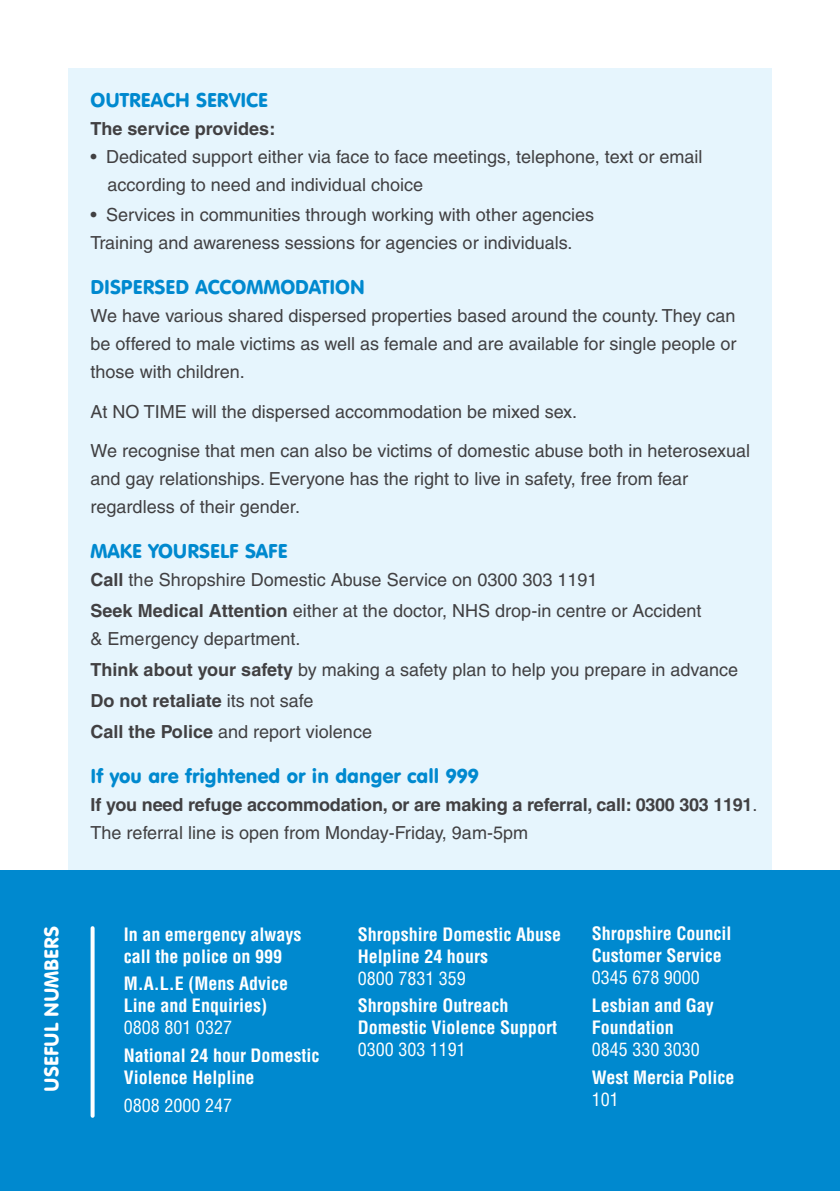
<style>
.page{position:relative;width:840px;height:1191px;background:#fff}
.page>*{position:absolute;margin:0;border:0;box-sizing:border-box;transform-origin:0 0}
.t1{font:19.6px "VAG Rounded BT";color:#0089cf}
.t2{font:19.6px "VAG Rounded BT";color:#fff}
.t3{font:18px/28px "Helvetica LT";color:#414042}
.t4{font:700 condensed 18px/22px "Helvetica LT";color:#fff}
.t5{font:700 18px/28px "Helvetica LT";letter-spacing:-.01em;color:#414042}
.t6{font:condensed 18px "Helvetica LT";color:#fff}
.s1{font-weight:700}
.s2{font-weight:400}
</style>
<div class="page">
<div style="left:68px;top:68px;width:703px;height:901px;background:#e6f5fd"></div>
<div style="left:0;top:870px;width:839px;height:321px;background:#0089cf"></div>
<svg style="left:90px;top:928px;width:4px;height:187px"></svg>
<p class="t1" style="left:90px;top:87px;width:13px">OUTREAC</p>
<p class="t1" style="left:175px;top:87px;width:75px">H SERVICE</p>
<p class="t5" style="left:90px;top:114px;width:186px">The service provides:</p>
<p class="t3" style="left:108px;top:142px;width:596px;text-indent:-17px">• Dedicated support either via face to face meetings, telephone, text or email according to need and individual choice</p>
<p class="t3" style="left:90px;top:201px;width:505px">• Services in communities through working with other agencies<br>Training and awareness sessions for agencies or individuals.</p>
<p class="t1" style="left:90px;top:275px;width:275px">Dispersed Accommodation</p>
<p class="t3" style="left:90px;top:302px;width:647px;text-align:justify">We have various shared dispersed properties based around the county. They can be offered to male victims as well as female and are available for single people or those with children.</p>
<p class="t3" style="left:90px;top:392px;width:660px;line-height:39.4px">At NO TIME will the dispersed accommodation be mixed sex.<br>We recognise that men can also be victims of domestic abuse both in heterosexual</p>
<p class="t3" style="left:90px;top:465px;width:599px">and gay relationships. Everyone has the right to live in safety, free from fear regardless of their gender.</p>
<p class="t1" style="left:90px;top:539px;width:82px">MAKE YOUR</p>
<p class="t1" style="left:199px;top:539px;width:21px">SELF</p>
<p class="t1" style="left:245px;top:539px;width:23px">SAFE</p>
<p class="t3" style="left:90px;top:564px;width:612px;line-height:30.8px"><span class="s1">Call</span> the Shropshire Domestic Abuse Service on 0300 303 1191<br><span class="s1">Seek Medical Attention</span> either at the doctor, NHS drop-in centre or Accident</p>
<p class="t3" style="left:90px;top:623px;width:648px;line-height:30.8px">&amp; Emergency department.<br><span class="s1">Think about your safety</span> by making a safety plan to help you prepare in advance <span class="s1">Do not retaliate</span> its not safe<br><span class="s1">Call the Police</span> and report violence</p>
<p class="t1" style="left:90px;top:763px;width:389px">If you are frightened or in danger call 999</p>
<p class="t5" style="left:90px;top:790px;width:668px">If you need refuge accommodation, or are making a referral, call: 0300 303 1191<span class="s2">.<br>The referral line is open from Monday-Friday, 9am-5pm</span></p>
<p class="t2" style="left:39px;top:1091px;width:167px;rotate:-90deg">USEFUL NUMBERS</p>
<p class="t4" style="left:124px;top:923px;width:179px">In an emergency always call the police on 999</p>
<p class="t4" style="left:124px;top:972px;width:165px">M.A.L.E (Mens Advice<br>Line and Enquiries)</p>
<p class="t6" style="left:124px;top:1016px;width:109px">0808 801 0327</p>
<p class="t4" style="left:124px;top:1044px;width:197px">National 24 hour Domestic<br>Violence Helpline</p>
<p class="t6" style="left:124px;top:1093px;width:109px">0808 2000 247</p>
<p class="t4" style="left:357px;top:922px;width:204px">Shropshire Domestic Abuse<br>Helpline 24 hours</p>
<p class="t6" style="left:357px;top:966px;width:109px">0800 7831 359</p>
<p class="t4" style="left:357px;top:994px;width:201px">Shropshire Outreach<br>Domestic Violence Support</p>
<p class="t6" style="left:357px;top:1038px;width:109px">0300 303 1191</p>
<p class="t4" style="left:591px;top:922px;width:141px">Shropshire Council<br>Customer Service</p>
<p class="t6" style="left:591px;top:966px;width:109px">0345 678 9000</p>
<p class="t4" style="left:591px;top:994px;width:123px">Lesbian and Gay<br>Foundation</p>
<p class="t6" style="left:591px;top:1038px;width:109px">0845 330 3030</p>
<p class="t4" style="left:591px;top:1066px;width:144px">West Mercia Police</p>
<p class="t6" style="left:591px;top:1088px;width:28px">101</p>
</div>
